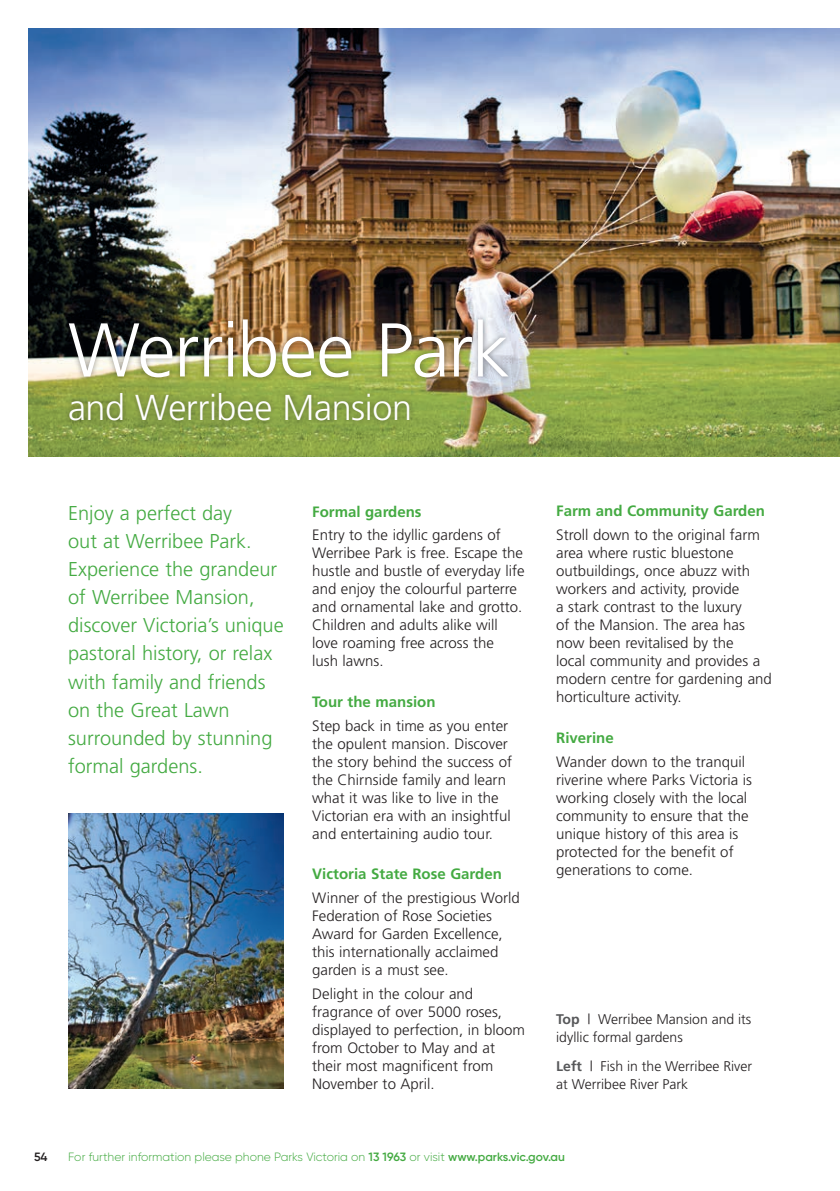
<style>
.page{position:relative;width:840px;height:1191px;background:#fff}
.page>*{position:absolute;margin:0;border:0;box-sizing:border-box;transform-origin:0 0}
.t1{font:300 76px "Frutiger";letter-spacing:-.02em;color:#fff}
.t2{font:300 36px "Frutiger";letter-spacing:-.01em;color:#fff}
._1_Editorial_Body{font:300 20px/28px "Frutiger";color:#44aa42}
._1_Editorial_Body-2{font:300 15px/18px "Frutiger";color:#231f20}
._1_Editorial_Body-3{font:700 15px "Frutiger";color:#44aa42}
.t3{font:300 14px/18px "Frutiger";color:#231f20}
.t4{font:300 12px "Gilroy";color:#44aa42}
.t5{font:600 12px "Gilroy";color:#231f20}
.s1{font-weight:700;color:#57585a}
.s2{font-weight:600}
</style>
<div class="page">
<img style="left:28px;top:28px;width:811px;height:428px">
<div style="left:63px;top:314px;width:451px;height:112px;background:#231f20;opacity:.48"></div>
<img style="left:68px;top:814px;width:215px;height:275px">
<p class="t1" style="left:68px;top:307px;width:443px">Werribee Park</p>
<p class="t2" style="left:68px;top:387px;width:345px">and Werribee Mansion</p>
<p class="_1_Editorial_Body" style="left:68px;top:499px;width:217px">Enjoy a perfect day<br>out at Werribee Park.<br>Experience the grandeur of Werribee Mansion, discover Victoria’s unique pastoral history, or relax with family and friends on the Great Lawn surrounded by stunning formal gardens.</p>
<p class="_1_Editorial_Body-3" style="left:312px;top:502px;width:111px">Formal gardens</p>
<p class="_1_Editorial_Body-2" style="left:312px;top:526px;width:214px">Entry to the idyllic gardens of<br>Werribee Park is free. Escape the hustle and bustle of everyday life and enjoy the colourful parterre and ornamental lake and grotto.<br>Children and adults alike will love roaming free across the<br>lush lawns.</p>
<p class="_1_Editorial_Body-3" style="left:312px;top:693px;width:125px">Tour the mansion</p>
<p class="_1_Editorial_Body-2" style="left:312px;top:716px;width:201px">Step back in time as you enter the opulent mansion. Discover the story behind the success of the Chirnside family and learn what it was like to live in the<br>Victorian era with an insightful and entertaining audio tour.</p>
<p class="_1_Editorial_Body-3" style="left:312px;top:865px;width:191px">Victoria State Rose Garden</p>
<p class="_1_Editorial_Body-2" style="left:312px;top:888px;width:209px">Winner of the prestigious World<br>Federation of Rose Societies<br>Award for Garden Excellence, this internationally acclaimed garden is a must see.</p>
<p class="_1_Editorial_Body-2" style="left:312px;top:984px;width:214px">Delight in the colour and fragrance of over 5000 roses, displayed to perfection, in bloom from October to May and at their most magnificent from<br>November to April.</p>
<p class="_1_Editorial_Body-3" style="left:556px;top:502px;width:210px">Farm and Community Garden</p>
<p class="_1_Editorial_Body-2" style="left:556px;top:526px;width:217px">Stroll down to the original farm area where rustic bluestone outbuildings, once abuzz with workers and activity, provide<br>a stark contrast to the luxury<br>of the Mansion. The area has now been revitalised by the<br>local community and provides a modern centre for gardening and horticulture activity.</p>
<p class="_1_Editorial_Body-3" style="left:556px;top:729px;width:59px">Riverine</p>
<p class="_1_Editorial_Body-2" style="left:556px;top:752px;width:197px">Wander down to the tranquil riverine where Parks Victoria is working closely with the local community to ensure that the unique history of this area is protected for the benefit of generations to come.</p>
<p class="t3" style="left:556px;top:1009px;width:197px"><span class="s1">Top</span> | Werribee Mansion and its idyllic formal gardens</p>
<p class="t3" style="left:556px;top:1057px;width:197px"><span class="s1">Left</span> | Fish in the Werribee River at Werribee River Park</p>
<p class="t5" style="left:34px;top:1149px;width:15px">54</p>
<p class="t4" style="left:68px;top:1149px;width:498px">For further information please phone Parks Victoria on <span class="s2">13 1963</span> or visit <span class="s2">www.parks.vic.gov.au</span></p>
</div>
